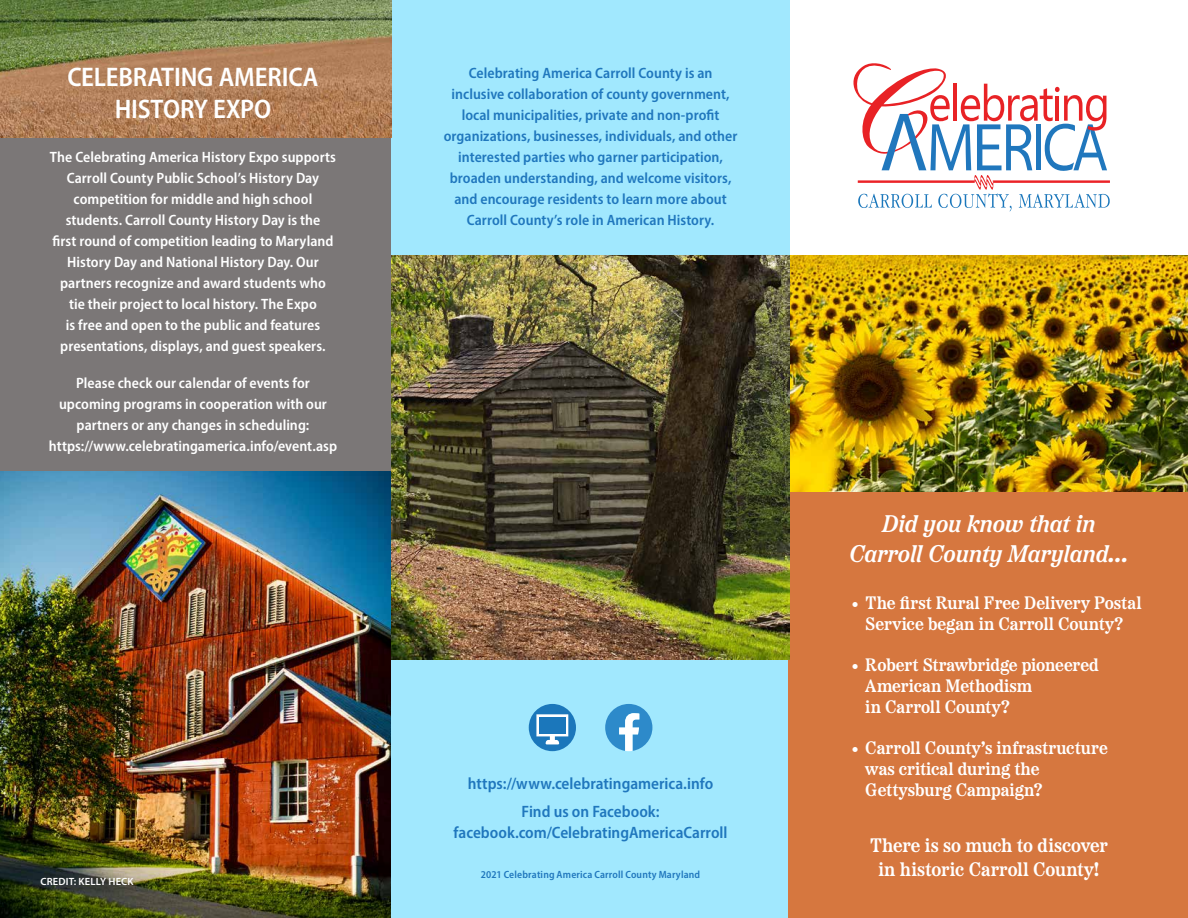
<style>
.page{position:relative;width:1188px;height:918px;background:#fff}
.page>*{position:absolute;margin:0;border:0;box-sizing:border-box;transform-origin:0 0}
.t1{font:600 semi-condensed 27px/32.4px "Myriad Pro";letter-spacing:-.005em;color:#fff;text-align:center}
.t2{font:italic 600 24px/30px "Etna";letter-spacing:-.01em;color:#fff;text-align:center}
.t3{font:600 19.5px/23.4px "Etna";letter-spacing:-.005em;color:#fff;text-align:center}
.t4{font:600 18px/21px "Etna";color:#fff}
.t5{font:600 semi-condensed 16.5px/27.8px "Myriad Pro";color:#2077bd;text-align:center}
.t6{font:600 semi-condensed 15px/21px "Myriad Pro";letter-spacing:.005em;color:#fff;text-align:center}
.t7{font:600 semi-condensed 15px/21px "Myriad Pro";letter-spacing:.005em;color:#2077bd;text-align:center}
.t8{font:600 semi-condensed 10.5px "Myriad Pro";letter-spacing:.015em;color:#2077bd}
.t9{font:600 10.5px "Myriad Pro";letter-spacing:.015em;color:#fff}
</style>
<div class="page">
<div style="left:0;top:137px;width:396px;height:335px;background:#7b7777"></div>
<img style="left:0;top:472px;width:392px;height:446px">
<div style="left:392px;top:0;width:398px;height:918px;background:#a1e8fe"></div>
<div style="left:788px;top:483px;width:400px;height:435px;background:#d6773f"></div>
<img style="left:790px;top:255px;width:398px;height:236px">
<img style="left:0;top:0;width:392px;height:137px">
<img style="left:392px;top:255px;width:398px;height:405px">
<svg style="left:853px;top:63px;width:257px;height:148px"></svg>
<svg style="left:529px;top:704px;width:47px;height:47px"></svg>
<div style="left:539px;top:717px;width:26px;height:16px;background:#1b77bb"></div>
<svg style="left:605px;top:704px;width:47px;height:47px"></svg>
<h1 class="t1" style="left:67px;top:60px;width:253px">CELEBRATING AMERICA<br>HISTORY EXPO</h1>
<p class="t6" style="left:50px;top:146px;width:288px">The Celebrating America History Expo supports Carroll County Public School’s History Day competition for middle and high school students. Carroll County History Day is the<br>first round of competition leading to Maryland History Day and National History Day. Our partners recognize and award students who<br>tie their project to local history. The Expo<br>is free and open to the public and features presentations, displays, and guest speakers.</p>
<p class="t6" style="left:49px;top:372px;width:290px">Please check our calendar of events for upcoming programs in cooperation with our partners or any changes in scheduling: https://www.celebratingamerica.info/event.asp</p>
<p class="t7" style="left:444px;top:63px;width:295px">Celebrating America Carroll County is an inclusive collaboration of county government, local municipalities, private and non-profit organizations, businesses, individuals, and other interested parties who garner participation, broaden understanding, and welcome visitors, and encourage residents to learn more about Carroll County’s role in American History.</p>
<p class="t9" style="left:41px;top:875px;width:95px">CREDIT: KELLY HECK</p>
<p class="t5" style="left:468px;top:770px;width:247px">https://www.celebratingamerica.info<br>Find us on Facebook:</p>
<p class="t5" style="left:454px;top:818px;width:275px">facebook.com/CelebratingAmericaCarroll</p>
<p class="t8" style="left:481px;top:867px;width:221px">2021 Celebrating America Carroll County Maryland</p>
<h2 class="t2" style="left:849px;top:508px;width:281px">Did you know that in<br>Carroll County Maryland…</h2>
<p class="t4" style="left:852px;top:590px;width:291px;text-align:center">• The first Rural Free Delivery Postal<br>Service began in Carroll County?</p>
<p class="t4" style="left:865px;top:653px;width:235px;text-indent:-14px">• Robert Strawbridge pioneered<br>American Methodism<br>in Carroll County?</p>
<p class="t4" style="left:865px;top:736px;width:244px;text-indent:-14px">• Carroll County’s infrastructure was critical during the<br>Gettysburg Campaign?</p>
<h3 class="t3" style="left:870px;top:832px;width:240px">There is so much to discover in historic Carroll County!</h3>
</div>
